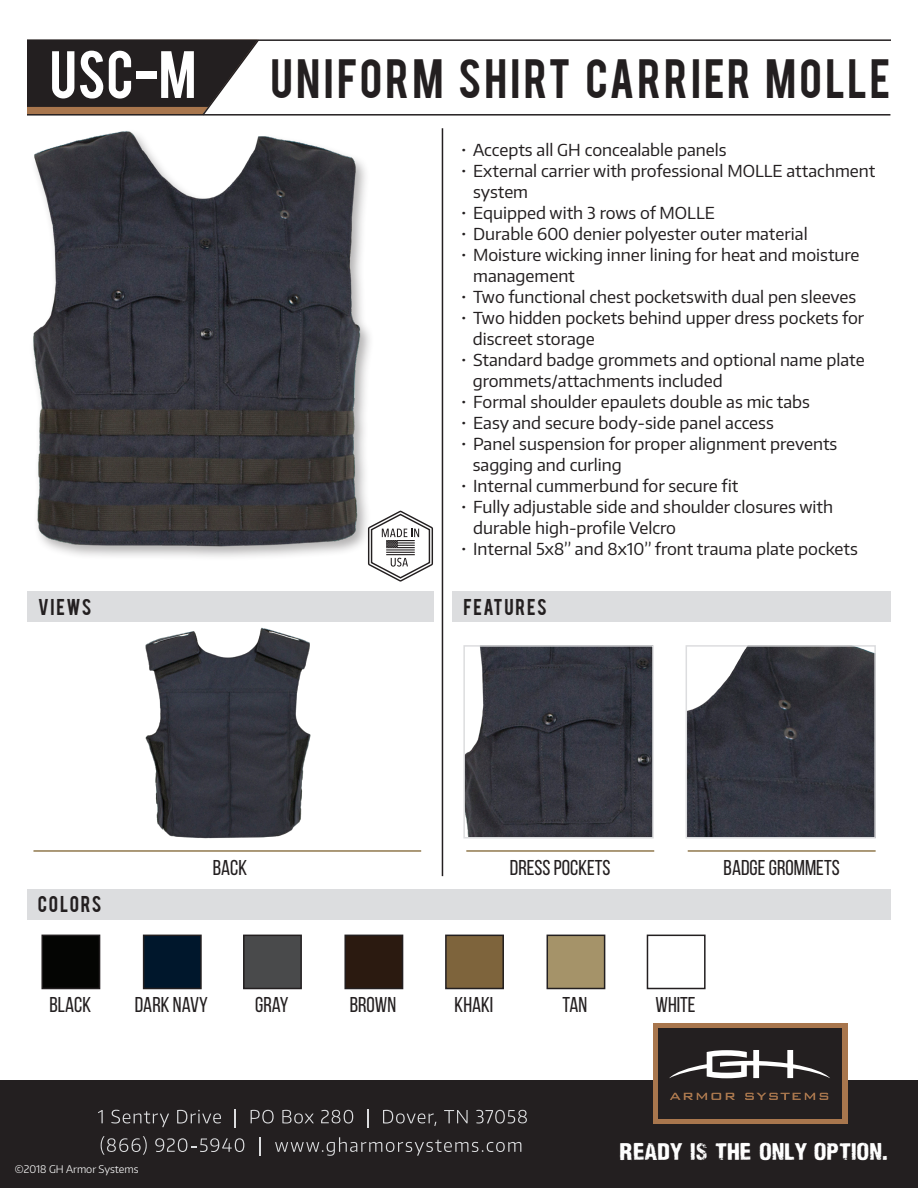
<style>
.page{position:relative;width:918px;height:1188px;background:#fff}
.page>*{position:absolute;margin:0;border:0;box-sizing:border-box;transform-origin:0 0}
.t1{font:52.5px "Bebas";color:#fff}
.t2{font:43.5px "Bebas";letter-spacing:.07em;color:#231f20}
.t3{font:22.35px "Nidex Expd";color:#fff}
.t4{font:21.45px "Bebas Neue";color:#231f20}
.t5{font:18px "Bebas";letter-spacing:.09em;color:#231f20}
.t6{font:16.5px "Encode Sans";color:#231f20}
.t7{font:300 10.5px "Encode Sans";color:#fff}
</style>
<div class="page">
<svg style="left:27px;top:39px;width:864px;height:77px"></svg>
<hr style="left:203px;top:114px;width:687px;height:2px;background:#231f20">
<div style="left:29px;top:129px;width:345px;height:433px;background:#231f20;opacity:.35"></div>
<img style="left:29px;top:129px;width:339px;height:421px">
<img style="left:145px;top:627px;width:166px;height:212px">
<hr style="left:33px;top:850px;width:388px;height:2px;background:#90784c">
<hr style="left:466px;top:850px;width:188px;height:2px;background:#90784c">
<hr style="left:688px;top:850px;width:188px;height:2px;background:#90784c">
<div style="left:453px;top:591px;width:438px;height:31px;background:#dcdddf"></div>
<div style="left:27px;top:591px;width:406px;height:31px;background:#dcdddf"></div>
<hr style="left:442px;top:128px;width:1px;height:748px;background:#231f20">
<img style="left:466px;top:648px;width:185px;height:188px">
<div style="left:463px;top:645px;width:191px;height:194px;border:2px solid #dcdddf"></div>
<img style="left:689px;top:648px;width:184px;height:188px">
<div style="left:686px;top:645px;width:190px;height:194px;border:2px solid #dcdddf"></div>
<div style="left:27px;top:889px;width:864px;height:31px;background:#dcdddf"></div>
<div style="left:0;top:1080px;width:918px;height:108px;background:#231f20"></div>
<div style="left:653px;top:1023px;width:194px;height:101px;background:#a8764d"></div>
<div style="left:658px;top:1028px;width:184px;height:91px;background:#231f20"></div>
<svg style="left:670px;top:1093px;width:65px;height:7px"></svg>
<svg style="left:745px;top:1093px;width:83px;height:7px"></svg>
<svg style="left:669px;top:1050px;width:161px;height:28px"></svg>
<svg style="left:98px;top:1110px;width:5px;height:13px"></svg>
<svg style="left:111px;top:1110px;width:58px;height:17px"></svg>
<svg style="left:177px;top:1110px;width:44px;height:14px"></svg>
<svg style="left:235px;top:1109px;width:1px;height:18px"></svg>
<svg style="left:251px;top:1110px;width:23px;height:14px"></svg>
<svg style="left:282px;top:1110px;width:32px;height:14px"></svg>
<svg style="left:321px;top:1110px;width:32px;height:14px"></svg>
<svg style="left:367px;top:1109px;width:1px;height:18px"></svg>
<svg style="left:383px;top:1110px;width:53px;height:16px"></svg>
<svg style="left:444px;top:1110px;width:24px;height:13px"></svg>
<svg style="left:476px;top:1110px;width:51px;height:14px"></svg>
<svg style="left:101px;top:1136px;width:46px;height:19px"></svg>
<svg style="left:155px;top:1138px;width:89px;height:14px"></svg>
<svg style="left:259px;top:1137px;width:2px;height:19px"></svg>
<svg style="left:275px;top:1137px;width:246px;height:19px"></svg>
<div style="left:42px;top:935px;width:58px;height:54px;background:#040503"></div>
<div style="left:41px;top:935px;width:59px;height:54px;border:2px solid #231f20"></div>
<div style="left:144px;top:935px;width:57px;height:54px;background:#00172c"></div>
<div style="left:143px;top:935px;width:59px;height:54px;border:2px solid #231f20"></div>
<div style="left:244px;top:935px;width:57px;height:54px;background:#494a4b"></div>
<div style="left:243px;top:935px;width:59px;height:54px;border:2px solid #231f20"></div>
<div style="left:345px;top:935px;width:58px;height:54px;background:#2b1a10"></div>
<div style="left:344px;top:935px;width:59px;height:54px;border:2px solid #231f20"></div>
<div style="left:446px;top:935px;width:57px;height:54px;background:#7e643c"></div>
<div style="left:445px;top:935px;width:59px;height:54px;border:2px solid #231f20"></div>
<div style="left:547px;top:935px;width:58px;height:54px;background:#a59369"></div>
<div style="left:547px;top:935px;width:58px;height:54px;border:2px solid #231f20"></div>
<div style="left:647px;top:935px;width:59px;height:54px;border:2px solid #231f20"></div>
<svg style="left:367px;top:509px;width:66px;height:73px"></svg>
<p class="t1" style="left:50px;top:36px;width:148px">USC-m</p>
<p class="t2" style="left:270px;top:47px;width:621px">UNIFORM SHIRT CARRIER MOLLE</p>
<p class="t6" style="left:461px;top:140px;width:267px">• Accepts all GH concealable panels</p>
<p class="t6" style="left:461px;top:161px;width:416px">• External carrier with professional MOLLE attachment</p>
<p class="t6" style="left:473px;top:182px;width:57px">system</p>
<p class="t6" style="left:461px;top:203px;width:255px">• Equipped with 3 rows of MOLLE</p>
<p class="t6" style="left:461px;top:224px;width:348px">• Durable 600 denier polyester outer material</p>
<p class="t6" style="left:461px;top:245px;width:400px">• Moisture wicking inner lining for heat and moisture</p>
<p class="t6" style="left:473px;top:266px;width:103px">management</p>
<p class="t6" style="left:461px;top:287px;width:397px">• Two functional chest pocketswith dual pen sleeves</p>
<p class="t6" style="left:461px;top:308px;width:405px">• Two hidden pockets behind upper dress pockets for</p>
<p class="t6" style="left:473px;top:329px;width:124px">discreet storage</p>
<p class="t6" style="left:461px;top:350px;width:405px">• Standard badge grommets and optional name plate</p>
<p class="t6" style="left:473px;top:371px;width:252px">grommets/attachments included</p>
<p class="t6" style="left:461px;top:392px;width:350px">• Formal shoulder epaulets double as mic tabs</p>
<p class="t6" style="left:461px;top:412px;width:314px">• Easy and secure body-side panel access</p>
<p class="t6" style="left:461px;top:433px;width:378px">• Panel suspension for proper alignment prevents</p>
<p class="t6" style="left:473px;top:454px;width:151px">sagging and curling</p>
<p class="t6" style="left:461px;top:475px;width:279px">• Internal cummerbund for secure fit</p>
<p class="t6" style="left:461px;top:496px;width:373px">• Fully adjustable side and shoulder closures with</p>
<p class="t6" style="left:473px;top:517px;width:204px">durable high-profile Velcro</p>
<p class="t6" style="left:461px;top:538px;width:398px">• Internal 5x8” and 8x10” front trauma plate pockets</p>
<p class="t5" style="left:38px;top:593px;width:55px">VIEWS</p>
<p class="t5" style="left:464px;top:593px;width:85px">FEATURES</p>
<p class="t5" style="left:38px;top:891px;width:65px">COLORS</p>
<p class="t4" style="left:213px;top:856px;width:36px">BACK</p>
<p class="t4" style="left:510px;top:856px;width:102px">DRESS POCKETS</p>
<p class="t4" style="left:724px;top:856px;width:118px">BADGE GROMMETS</p>
<p class="t4" style="left:50px;top:993px;width:43px">BLACK</p>
<p class="t4" style="left:135px;top:993px;width:75px">DARK NAVY</p>
<p class="t4" style="left:255px;top:993px;width:35px">GRAY</p>
<p class="t4" style="left:350px;top:993px;width:48px">BROWN</p>
<p class="t4" style="left:455px;top:993px;width:40px">KHAKI</p>
<p class="t4" style="left:563px;top:993px;width:26px">TAN</p>
<p class="t4" style="left:656px;top:993px;width:42px">WHITE</p>
<p class="t7" style="left:15px;top:1162px;width:125px">©2018 GH Armor Systems</p>
<h3 class="t3" style="left:620px;top:1138px;width:270px">READY IS THE ONLY OPTION.</h3>
</div>
